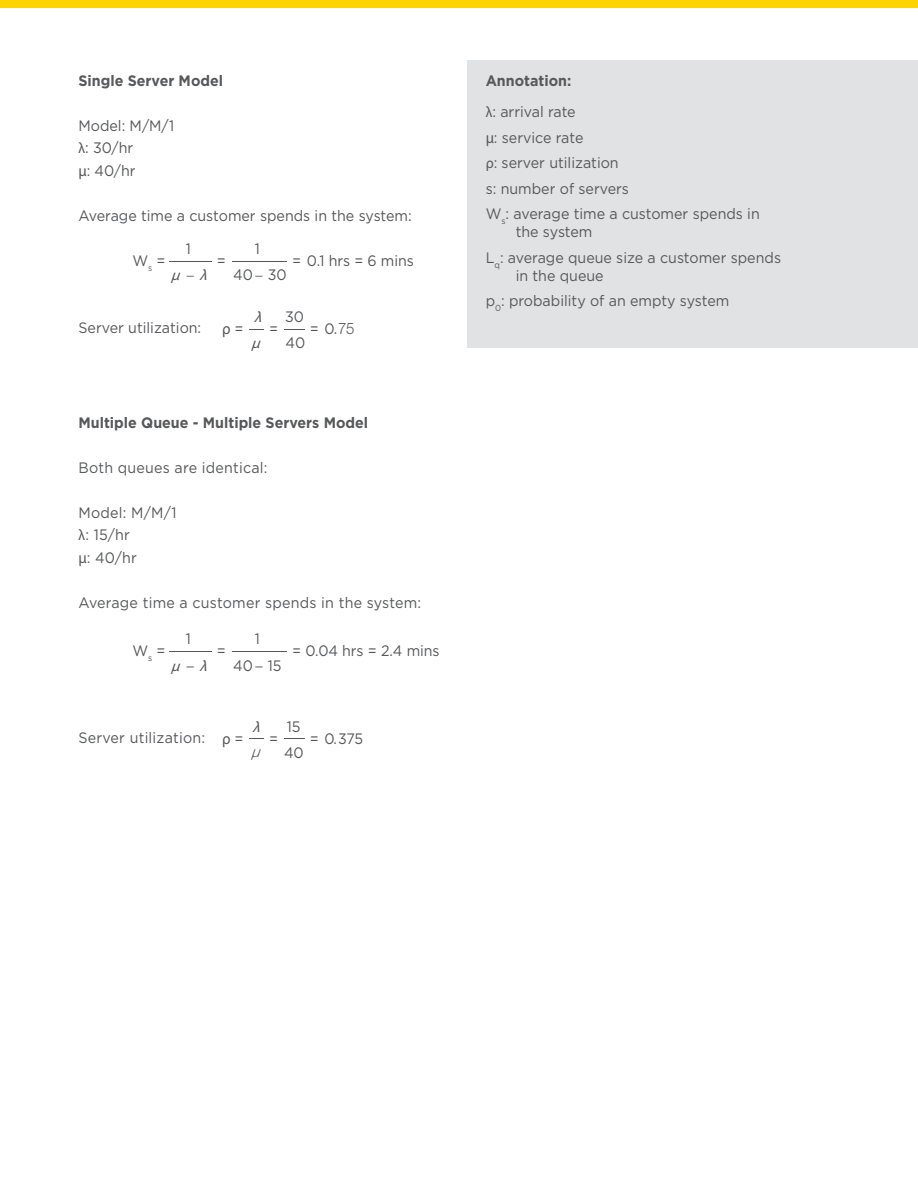
<style>
.page{position:relative;width:918px;height:1188px;background:#fff}
.page>*{position:absolute;margin:0;border:0;box-sizing:border-box;transform-origin:0 0}
.t1{font:300 15.9px "Helvetica Neue";color:#57585a;scale:.94 1}
.t2{font:15.9px "Myriad Pro";color:#57585a;scale:.94 1}
.t3{font:15.15px/25.5px "Gotham";color:#57585a;scale:.94 1}
.t4{font:700 15.15px "Gotham";color:#57585a;scale:.94 1}
.t5{font:italic 15.15px "Myriad Pro";color:#57585a}
.t6{font:300 15.15px "Helvetica Neue";color:#57585a;scale:.94 1}
.t7{font:15.15px "Myriad Pro";color:#57585a;scale:.94 1}
.t8{font:italic 300 15.15px "Helvetica Neue";color:#57585a}
.s1{font-family:"Myriad Pro"}
.s2{font-family:"Myriad Pro";font-size:15.9px}
.s3{font-family:"Myriad Pro";font-weight:400;font-style:italic}
.s4{font-family:"Gotham";font-weight:400;font-size:15.15px}
.s5{font-family:"Gotham";font-size:15.15px}
.s6{font-style:italic}
.s7{font-weight:700}
</style>
<div class="page">
<div style="left:467px;top:60px;width:451px;height:288px;background:#e1e2e4"></div>
<div style="left:0;top:0;width:918px;height:7px;background:#fed304"></div>
<svg style="left:250px;top:329px;width:14px;height:1px"></svg>
<svg style="left:284px;top:329px;width:20px;height:1px"></svg>
<hr style="left:169px;top:261px;width:43px;height:1px;background:#57585a">
<hr style="left:232px;top:261px;width:55px;height:1px;background:#57585a">
<hr style="left:169px;top:651px;width:43px;height:1px;background:#57585a">
<hr style="left:232px;top:651px;width:55px;height:1px;background:#57585a">
<p class="t4" style="left:79px;top:75px;width:155px">Single Server Model</p>
<p class="t3" style="left:79px;top:115px;width:103px;line-height:22.5px">Model: M/M/1 <span class="s1">λ</span>: 30/hr<br><span class="s2">μ</span>: 40/hr</p>
<p class="t3" style="left:79px;top:204px;width:356px">Average time a customer spends in the system:</p>
<p class="t3" style="left:186px;top:237px;width:7px">1</p>
<p class="t3" style="left:255px;top:237px;width:7px">1</p>
<p class="t3" style="left:292px;top:248px;width:131px">= 0.1 hrs = 6 mins</p>
<p class="t3" style="left:132px;top:249px;width:37px">W<sub>s</sub> =</p>
<p class="t3" style="left:217px;top:249px;width:11px">=</p>
<p class="t6" style="left:186px;top:270px;width:23px">− <span class="s3">λ</span></p>
<p class="t3" style="left:233px;top:263px;width:58px">40 30</p>
<p class="t5" style="left:171px;top:266px;width:10px">μ</p>
<p class="t6" style="left:255px;top:270px;width:11px">−</p>
<p class="t5" style="left:254px;top:308px;width:9px">λ</p>
<p class="t3" style="left:285px;top:305px;width:22px">30</p>
<p class="t3" style="left:79px;top:316px;width:132px">Server utilization:</p>
<p class="t1" style="left:310px;top:322px;width:49px"><span class="s4">= 0</span>.75</p>
<p class="t3" style="left:286px;top:331px;width:22px">40</p>
<p class="t2" style="left:222px;top:319px;width:24px">ρ <span class="s5">=</span></p>
<p class="t3" style="left:269px;top:317px;width:11px">=</p>
<p class="t5" style="left:251px;top:334px;width:10px">μ</p>
<p class="t4" style="left:79px;top:417px;width:310px">Multiple Queue - Multiple Servers Model</p>
<p class="t3" style="left:79px;top:456px;width:203px">Both queues are identical:</p>
<p class="t3" style="left:79px;top:502px;width:106px;line-height:22.5px">Model: M/M/1 <span class="s1">λ</span>: 15/hr<br><span class="s2">μ</span>: 40/hr</p>
<p class="t3" style="left:79px;top:591px;width:366px">Average time a customer spends in the system:</p>
<p class="t3" style="left:186px;top:627px;width:7px">1</p>
<p class="t3" style="left:255px;top:627px;width:7px">1</p>
<p class="t3" style="left:132px;top:639px;width:37px">W<sub>s</sub> =</p>
<p class="t3" style="left:217px;top:639px;width:11px">=</p>
<p class="t7" style="left:186px;top:657px;width:23px">− <span class="s6">λ</span></p>
<p class="t3" style="left:233px;top:654px;width:53px">40 15</p>
<p class="t5" style="left:171px;top:656px;width:10px">μ</p>
<p class="t7" style="left:255px;top:657px;width:11px">−</p>
<p class="t3" style="left:292px;top:639px;width:158px">= 0.04 hrs = 2.4 mins</p>
<p class="t5" style="left:253px;top:718px;width:9px">λ</p>
<p class="t3" style="left:287px;top:715px;width:16px">15</p>
<p class="t3" style="left:79px;top:726px;width:136px">Server utilization:</p>
<p class="t3" style="left:310px;top:727px;width:58px">= 0.375</p>
<p class="t3" style="left:284px;top:741px;width:22px">40</p>
<p class="t2" style="left:222px;top:729px;width:25px">ρ <span class="s5">=</span></p>
<p class="t3" style="left:269px;top:727px;width:11px">=</p>
<p class="t8" style="left:251px;top:746px;width:14px">µ</p>
<p class="t3" style="left:486px;top:66px;width:97px;line-height:31.5px"><span class="s7">Annotation: </span><span class="s1">λ</span>: arrival rate</p>
<p class="t3" style="left:486px;top:126px;width:293px"><span class="s2">μ</span>: service rate<br><span class="s1">ρ</span>: server utilization<br>s: number of servers<br>W<sub>s</sub>: average time a customer spends in</p>
<p class="t3" style="left:486px;top:220px;width:316px;text-indent:30px">the system<br>L<sub>q</sub>: average queue size a customer spends</p>
<p class="t3" style="left:486px;top:264px;width:261px;text-indent:30px">in the queue<br>p<sub>0</sub>: probability of an empty system</p>
</div>
